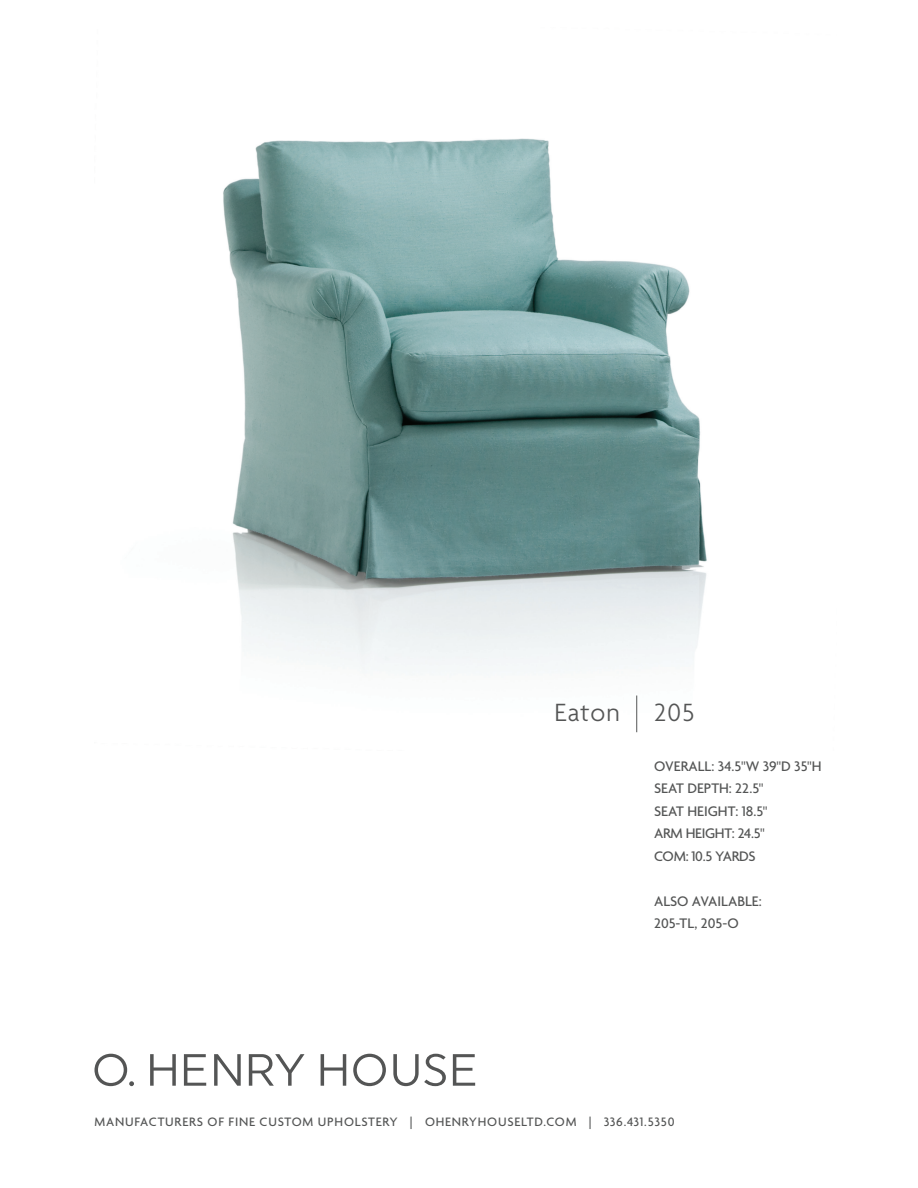
<style>
.page{position:relative;width:918px;height:1188px;background:#fff}
.page>*{position:absolute;margin:0;border:0;box-sizing:border-box;transform-origin:0 0}
.t1{font:300 27px "Agenda";letter-spacing:.04em;color:#545555}
.t2{font:500 15px/22.5px "Agenda";color:#545555}
.t3{font:500 13.2px "Agenda";letter-spacing:.06em;color:#545555}
</style>
<div class="page">
<img style="left:223px;top:138px;width:484px;height:595px">
<svg style="left:95px;top:1054px;width:39px;height:32px"></svg>
<svg style="left:150px;top:1054px;width:26px;height:32px"></svg>
<svg style="left:184px;top:1054px;width:22px;height:32px"></svg>
<svg style="left:214px;top:1054px;width:27px;height:32px"></svg>
<svg style="left:249px;top:1054px;width:55px;height:32px"></svg>
<svg style="left:321px;top:1054px;width:25px;height:32px"></svg>
<svg style="left:353px;top:1054px;width:33px;height:32px"></svg>
<svg style="left:393px;top:1054px;width:53px;height:32px"></svg>
<svg style="left:453px;top:1054px;width:22px;height:32px"></svg>
<hr style="left:636px;top:696px;width:1px;height:36px;background:#545555">
<h1 class="t1" style="left:555px;top:698px;width:67px">Eaton</h1>
<h1 class="t1" style="left:654px;top:698px;width:42px">205</h1>
<p class="t2" style="left:654px;top:755px;width:169px">OVERALL: 34.5"W 39"D 35"H<br>SEAT DEPTH: 22.5"<br>SEAT HEIGHT: 18.5"<br>ARM HEIGHT: 24.5"<br>COM: 10.5 YARDS</p>
<p class="t2" style="left:654px;top:890px;width:109px">ALSO AVAILABLE:<br>205-TL, 205-O</p>
<p class="t3" style="left:94px;top:1115px;width:582px">MANUFACTURERS OF FINE CUSTOM UPHOLSTERY | OHENRYHOUSELTD.COM | 336.431.5350</p>
</div>
